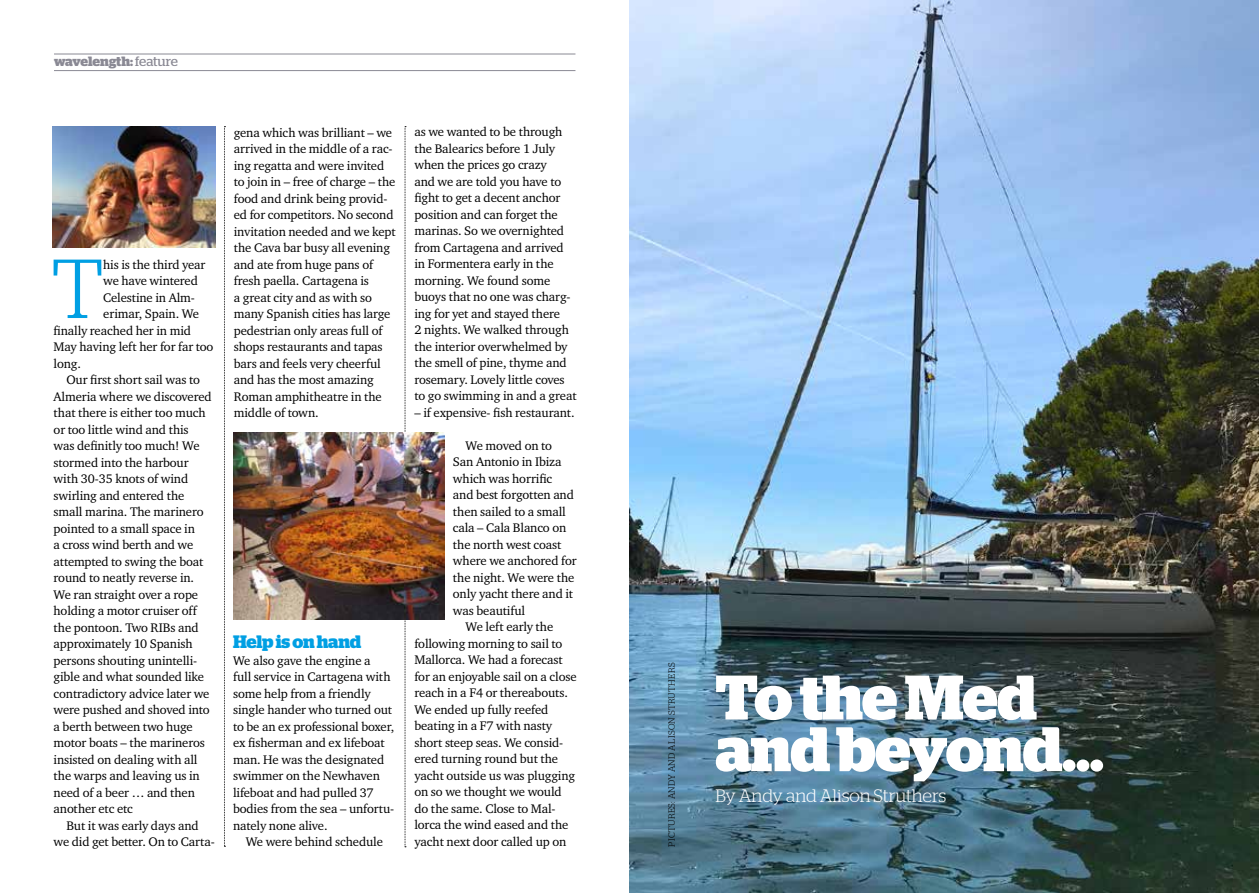
<style>
.page{position:relative;width:1259px;height:893px;background:#fff}
.page>*{position:absolute;margin:0;border:0;box-sizing:border-box;transform-origin:0 0}
.t1{font:300 83.4px "Stag";color:#009fe3}
.t2{font:700 62.7px/51.8px "Stag";letter-spacing:-.015em;color:#fff}
.t3{font:300 18px "Stag";color:#fff}
.t4{font:700 18px "Stag";letter-spacing:-.015em;color:#009fe3}
.t5{font:700 13.5px "Stag";letter-spacing:-.01em;color:#8a8994}
.t6{font:12.75px/16.5px "Charter ITC";letter-spacing:-.01em;color:#000}
.t7{font:300 9px "Stag";letter-spacing:.04em;color:#000}
.s1{font-weight:400}
</style>
<div class="page">
<img style="left:629px;top:0;width:630px;height:893px">
<hr style="left:54px;top:54px;width:521px;height:1px;background:#8a8994">
<hr style="left:54px;top:70px;width:521px;height:1px;background:#8a8994">
<svg style="left:224px;top:126px;width:1px;height:721px"></svg>
<svg style="left:405px;top:126px;width:1px;height:721px"></svg>
<img style="left:53px;top:126px;width:162px;height:122px">
<img style="left:233px;top:433px;width:211px;height:187px">
<p class="t5" style="left:54px;top:54px;width:125px">wavelength: <span class="s1">feature</span></p>
<h1 class="t1" style="left:51px;top:242px;width:55px">T</h1>
<p class="t6" style="left:103px;top:256px;width:104px">his is the third year</p>
<p class="t6" style="left:103px;top:272px;width:96px">we have wintered</p>
<p class="t6" style="left:103px;top:289px;width:93px">Celestine in Alm-</p>
<p class="t6" style="left:103px;top:305px;width:97px">erimar, Spain. We</p>
<p class="t6" style="left:54px;top:322px;width:139px">finally reached her in mid</p>
<p class="t6" style="left:54px;top:338px;width:161px">May having left her for far too</p>
<p class="t6" style="left:54px;top:355px;width:29px">long.</p>
<p class="t6" style="left:66px;top:371px;width:135px">Our first short sail was to</p>
<p class="t6" style="left:54px;top:388px;width:160px">Almeria where we discovered</p>
<p class="t6" style="left:54px;top:404px;width:154px">that there is either too much</p>
<p class="t6" style="left:54px;top:421px;width:137px">or too little wind and this</p>
<p class="t6" style="left:54px;top:437px;width:147px">was definitly too much! We</p>
<p class="t6" style="left:54px;top:454px;width:137px">stormed into the harbour</p>
<p class="t6" style="left:54px;top:470px;width:136px">with 30-35 knots of wind</p>
<p class="t6" style="left:54px;top:487px;width:132px">swirling and entered the</p>
<p class="t6" style="left:54px;top:503px;width:151px">small marina. The marinero</p>
<p class="t6" style="left:54px;top:520px;width:143px">pointed to a small space in</p>
<p class="t6" style="left:54px;top:536px;width:141px">a cross wind berth and we</p>
<p class="t6" style="left:54px;top:553px;width:151px">attempted to swing the boat</p>
<p class="t6" style="left:54px;top:569px;width:142px">round to neatly reverse in.</p>
<p class="t6" style="left:54px;top:586px;width:146px">We ran straight over a rope</p>
<p class="t6" style="left:54px;top:602px;width:145px">holding a motor cruiser off</p>
<p class="t6" style="left:54px;top:619px;width:147px">the pontoon. Two RIBs and</p>
<p class="t6" style="left:54px;top:635px;width:141px">approximately 10 Spanish</p>
<p class="t6" style="left:54px;top:652px;width:145px">persons shouting unintelli-</p>
<p class="t6" style="left:54px;top:668px;width:152px">gible and what sounded like</p>
<p class="t6" style="left:54px;top:685px;width:157px">contradictory advice later we</p>
<p class="t6" style="left:54px;top:701px;width:158px">were pushed and shoved into</p>
<p class="t6" style="left:54px;top:718px;width:141px">a berth between two huge</p>
<p class="t6" style="left:54px;top:734px;width:153px">motor boats – the marineros</p>
<p class="t6" style="left:54px;top:751px;width:145px">insisted on dealing with all</p>
<p class="t6" style="left:54px;top:767px;width:148px">the warps and leaving us in</p>
<p class="t6" style="left:54px;top:784px;width:143px">need of a beer … and then</p>
<p class="t6" style="left:54px;top:800px;width:81px">another etc etc</p>
<p class="t6" style="left:66px;top:817px;width:134px">But it was early days and</p>
<p class="t6" style="left:54px;top:833px;width:163px">we did get better. On to Carta-</p>
<p class="t6" style="left:234px;top:124px;width:163px">gena which was brilliant – we arrived in the middle of a rac&shy;ing regatta and were invited to join in – free of charge – the food and drink being provid&shy;ed for competitors. No second invitation needed and we kept the Cava bar busy all evening and ate from huge pans of fresh paella. Cartagena is<br>a great city and as with so many Spanish cities has large pedestrian only areas full of shops restaurants and tapas bars and feels very cheerful and has the most amazing<br>Roman amphitheatre in the middle of town.</p>
<p class="t6" style="left:414px;top:124px;width:164px">as we wanted to be through the Balearics before 1 July when the prices go crazy<br>and we are told you have to fight to get a decent anchor position and can forget the marinas. So we overnighted from Cartagena and arrived in Formentera early in the morning. We found some buoys that no one was charg&shy;ing for yet and stayed there<br>2 nights. We walked through the interior overwhelmed by the smell of pine, thyme and rosemary. Lovely little coves to go swimming in and a great</p>
<p class="t6" style="left:414px;top:404px;width:162px">– if expensive- fish restaurant.</p>
<p class="t6" style="left:466px;top:437px;width:88px">We moved on to</p>
<p class="t6" style="left:453px;top:454px;width:110px">San Antonio in Ibiza</p>
<p class="t6" style="left:453px;top:470px;width:101px">which was horrific</p>
<p class="t6" style="left:453px;top:487px;width:123px">and best forgotten and</p>
<p class="t6" style="left:453px;top:503px;width:114px">then sailed to a small</p>
<p class="t6" style="left:453px;top:520px;width:115px">cala – Cala Blanco on</p>
<p class="t6" style="left:453px;top:536px;width:110px">the north west coast</p>
<p class="t6" style="left:453px;top:553px;width:125px">where we anchored for</p>
<p class="t6" style="left:453px;top:569px;width:123px">the night. We were the</p>
<p class="t6" style="left:453px;top:586px;width:122px">only yacht there and it</p>
<p class="t6" style="left:453px;top:602px;width:74px">was beautiful</p>
<p class="t6" style="left:466px;top:619px;width:89px">We left early the</p>
<p class="t6" style="left:414px;top:635px;width:149px">following morning to sail to</p>
<p class="t6" style="left:414px;top:652px;width:150px">Mallorca. We had a forecast</p>
<p class="t6" style="left:414px;top:668px;width:164px">for an enjoyable sail on a close</p>
<p class="t6" style="left:414px;top:685px;width:155px">reach in a F4 or thereabouts.</p>
<p class="t6" style="left:414px;top:701px;width:135px">We ended up fully reefed</p>
<p class="t6" style="left:414px;top:718px;width:139px">beating in a F7 with nasty</p>
<p class="t6" style="left:414px;top:734px;width:150px">short steep seas. We consid-</p>
<p class="t6" style="left:414px;top:751px;width:145px">ered turning round but the</p>
<p class="t6" style="left:414px;top:767px;width:162px">yacht outside us was plugging</p>
<p class="t6" style="left:414px;top:784px;width:149px">on so we thought we would</p>
<p class="t6" style="left:414px;top:800px;width:143px">do the same. Close to Mal-</p>
<p class="t6" style="left:414px;top:817px;width:156px">lorca the wind eased and the</p>
<p class="t6" style="left:414px;top:833px;width:154px">yacht next door called up on</p>
<h3 class="t4" style="left:233px;top:631px;width:130px">Help is on hand</h3>
<p class="t6" style="left:233px;top:652px;width:163px">We also gave the engine a<br>full service in Cartagena with some help from a friendly single hander who turned out to be an ex professional boxer, ex fisherman and ex lifeboat man. He was the designated swimmer on the Newhaven lifeboat and had pulled 37 bodies from the sea – unfortu&shy;nately none alive.</p>
<p class="t6" style="left:246px;top:833px;width:139px">We were behind schedule</p>
<p class="t7" style="left:666px;top:846px;width:185px;rotate:-90deg">PICTURES: ANDY AND ALISON STRUTHERS</p>
<h2 class="t2" style="left:715px;top:672px;width:390px">To the Med and beyond…</h2>
<h3 class="t3" style="left:715px;top:785px;width:232px">By Andy and Alison Struthers</h3>
</div>
